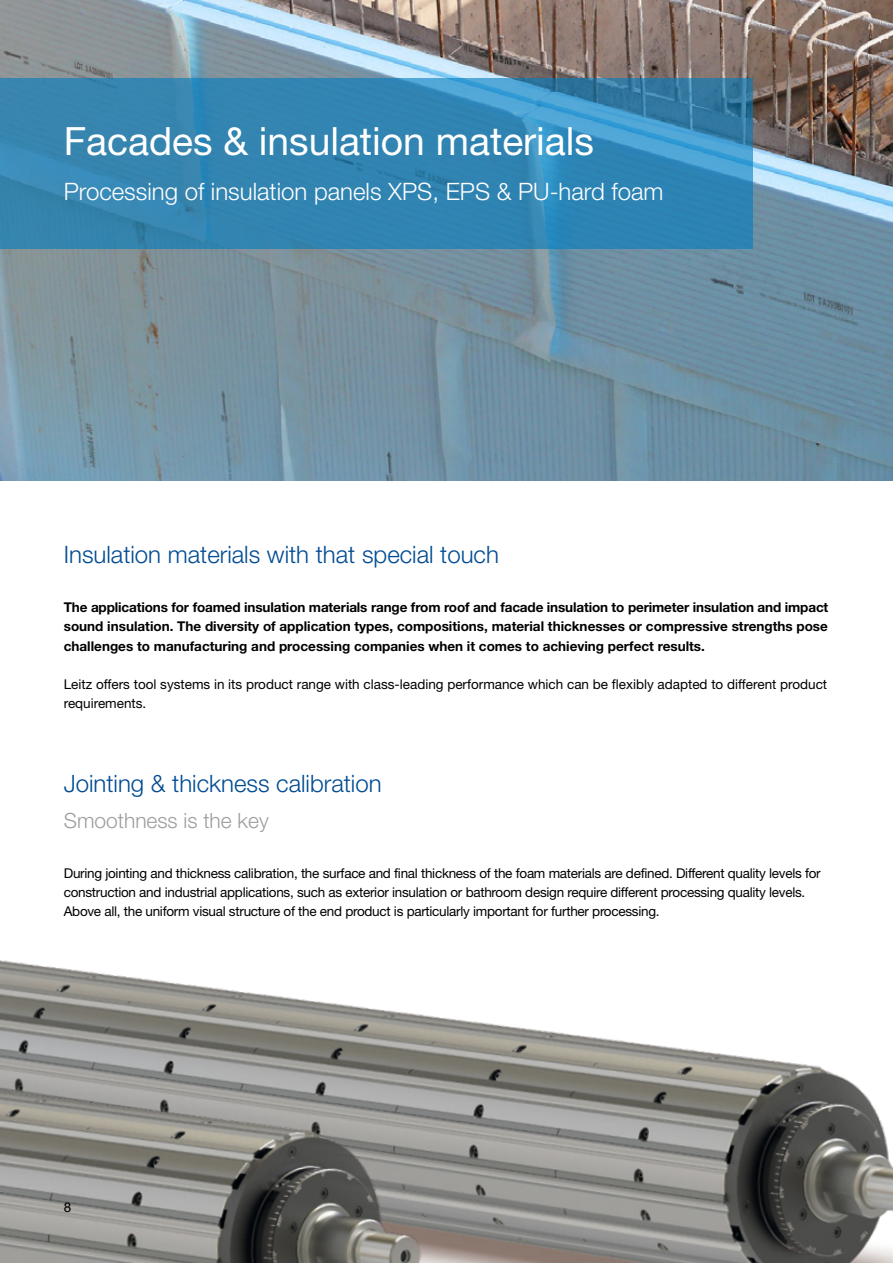
<style>
.page{position:relative;width:893px;height:1263px;background:#fff}
.page>*{position:absolute;margin:0;border:0;box-sizing:border-box;transform-origin:0 0}
.t1{font:39px "Helvetica Neue LT Pro";color:#fff}
.t2{font:300 24px "Helvetica Neue LT Pro";color:#004b93}
.t3{font:300 24px "Helvetica Neue LT Pro";color:#fff}
.t4{font:300 21px "Helvetica Neue LT Pro";color:#9c9e9f}
.t5{font:13.5px/19.2px "Helvetica Neue LT Pro";letter-spacing:-.02em;color:#000}
.t6{font:700 13.5px/19.2px "Helvetica Neue LT Pro";color:#000;text-align:justify}
.t7{font:13.5px/19.2px "Helvetica Neue LT Pro";color:#000}
</style>
<div class="page">
<img style="left:498px;top:1024px;width:395px;height:239px">
<img style="left:0;top:0;width:893px;height:480px">
<svg style="left:0;top:78px;width:753px;height:170px;background:#3386b3"></svg>
<img style="left:834px;top:35px;width:59px;height:446px">
<img style="left:0;top:960px;width:498px;height:303px">
<h1 class="t1" style="left:64px;top:117px;width:532px">Facades &amp; insulation materials</h1>
<h2 class="t3" style="left:64px;top:177px;width:601px">Processing of insulation panels XPS, EPS &amp; PU-hard foam</h2>
<h2 class="t2" style="left:64px;top:539px;width:437px">Insulation materials with that special touch</h2>
<p class="t6" style="left:64px;top:598px;width:766px">The applications for foamed insulation materials range from roof and facade insulation to perimeter insulation and impact sound insulation. The diversity of application types, compositions, material thicknesses or compressive strengths pose challenges to manufacturing and processing companies when it comes to achieving perfect results.</p>
<p class="t7" style="left:64px;top:674px;width:765px">Leitz offers tool systems in its product range with class-leading performance which can be flexibly adapted to different product requirements.</p>
<h2 class="t2" style="left:64px;top:769px;width:319px">Jointing &amp; thickness calibration</h2>
<h3 class="t4" style="left:64px;top:808px;width:206px">Smoothness is the key</h3>
<p class="t5" style="left:64px;top:863px;width:758px">During jointing and thickness calibration, the surface and final thickness of the foam materials are defined. Different quality levels for construction and industrial applications, such as exterior insulation or bathroom design require different processing quality levels.<br>Above all, the uniform visual structure of the end product is particularly important for further processing.</p>
<p class="t5" style="left:64px;top:1197px;width:9px">8</p>
</div>
